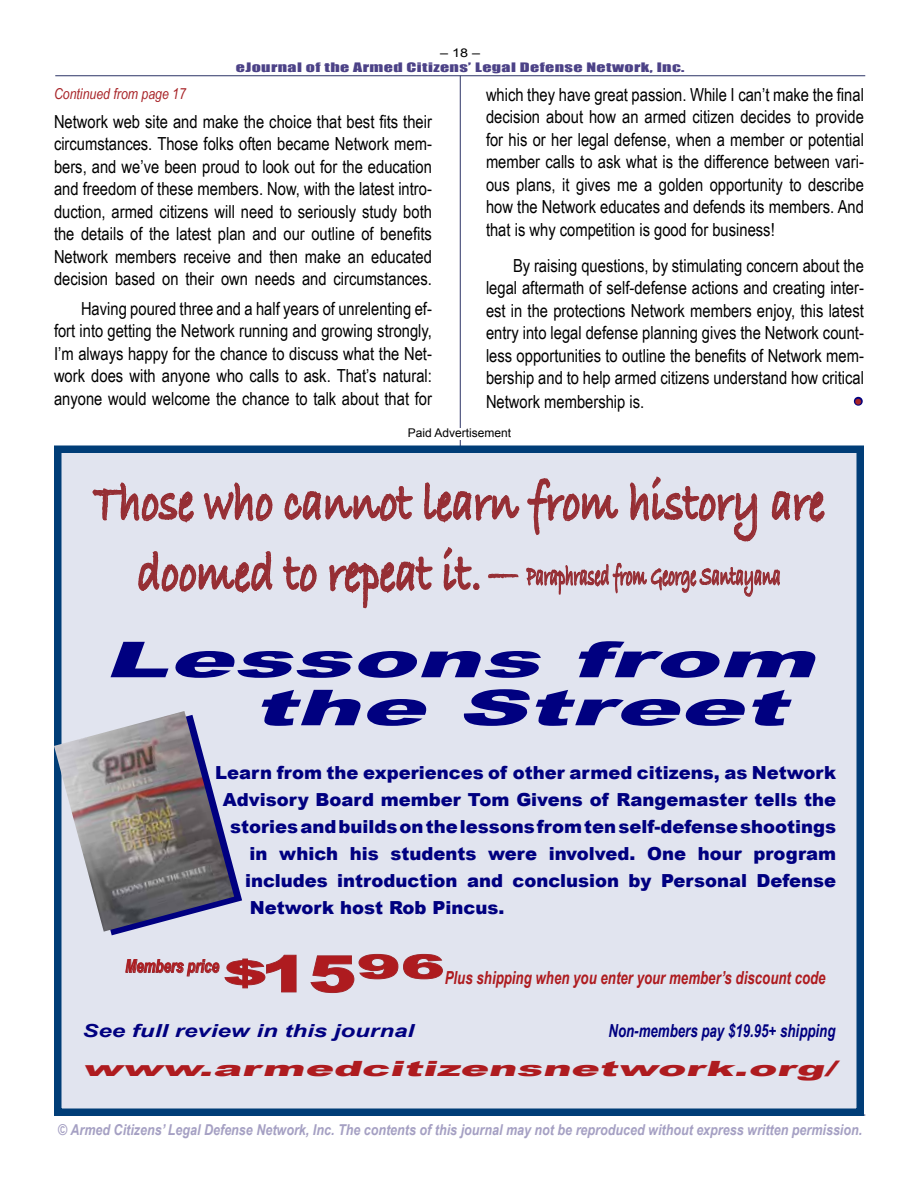
<style>
.page{position:relative;width:918px;height:1188px;background:#fff}
.page>*{position:absolute;margin:0;border:0;box-sizing:border-box;transform-origin:0 0}
.t1{font:56.25px "Bradley Hand ITCTT Bold";color:#962e34;scale:.74 1}
.t2{font:italic 900 49.5px/48px "Arial";color:#000080;scale:1.95 1}
.t3{font:30px "Bradley Hand ITCTT Bold";color:#962e34;scale:.52 1}
.t4{font:italic 900 21px "Arial";color:#ae1b1f;scale:2.02 1}
.t5{font:18px/22.5px "Arial Narrow";color:#000;text-align:justify}
.t6{font:900 18px "Arial";color:#000080}
.t7{font:italic 700 18px "Arial Narrow";color:#ae1b1f;scale:.9 1}
.t8{font:italic 700 18px "Arial Narrow";color:#000080;scale:.9 1}
.t9{font:italic 700 18px "Arial Narrow";color:#000080;scale:1.63 1}
.t10{font:900 18px "Arial";color:#a82428}
.t11{font:italic 700 15px "Arial Narrow";color:#a5a0c3}
.t12{font:italic 15px "Arial Narrow";color:#a82428}
.t13{font:12px "Impact";letter-spacing:.02em;color:#4c4287;scale:1.5 1}
.t14{font:12px "Arial";color:#000}
.t15{font:12px "Arial";color:#000;scale:1.2 1}
.s1{font-size:56.25px}
.s2{font-family:"Arial";font-weight:900;font-style:normal;font-size:33px}
.s3{font-family:"Arial";font-weight:900;font-style:normal;font-size:50.4px}
</style>
<div class="page">
<hr style="left:55px;top:1115px;width:810px;height:1px;background:#2c3466">
<hr style="left:460px;top:76px;width:1px;height:1039px;background:#2c3466">
<hr style="left:55px;top:75px;width:810px;height:1px;background:#2c3466">
<svg style="left:853px;top:396px;width:10px;height:10px"></svg>
<div style="left:58px;top:449px;width:802px;height:663px;background:#e1e4ef"></div>
<svg style="left:92px;top:482px;width:102px;height:41px"></svg>
<svg style="left:203px;top:482px;width:70px;height:40px"></svg>
<svg style="left:138px;top:551px;width:135px;height:42px"></svg>
<svg style="left:282px;top:414px;width:543px;height:195px"></svg>
<svg style="left:125px;top:955px;width:172px;height:38px"></svg>
<svg style="left:310px;top:954px;width:133px;height:39px"></svg>
<div style="left:54px;top:446px;width:810px;height:670px;border:8px solid #003d77"></div>
<svg style="left:62px;top:870px;width:180px;height:65px"></svg>
<img style="left:54px;top:711px;width:180px;height:221px">
<div style="left:402px;top:429px;width:116px;height:11px;background:#fff"></div>
<p class="t15" style="left:440px;top:47px;width:35px">– 18 –</p>
<p class="t13" style="left:236px;top:57px;width:301px">eJournal of the Armed Citizens’ Legal Defense Network, Inc.</p>
<p class="t12" style="left:54px;top:83px;width:133px">Continued from page 17</p>
<p class="t5" style="left:54px;top:110px;width:380px">Network web site and make the choice that best fits their circumstances. Those folks often became Network mem&shy;bers, and we’ve been proud to look out for the education and freedom of these members. Now, with the latest intro&shy;duction, armed citizens will need to seriously study both the details of the latest plan and our outline of benefits Network members receive and then make an educated decision based on their own needs and circumstances.</p>
<p class="t5" style="left:54px;top:296px;width:380px;text-indent:27px">Having poured three and a half years of unrelenting ef&shy;fort into getting the Network running and growing strongly, I’m always happy for the chance to discuss what the Net&shy;work does with anyone who calls to ask. That’s natural: anyone would welcome the chance to talk about that for</p>
<p class="t5" style="left:486px;top:83px;width:379px">which they have great passion. While I can’t make the final decision about how an armed citizen decides to provide for his or her legal defense, when a member or potential member calls to ask what is the difference between vari&shy;ous plans, it gives me a golden opportunity to describe how the Network educates and defends its members. And that is why competition is good for business!</p>
<p class="t5" style="left:486px;top:254px;width:380px;text-indent:27px">By raising questions, by stimulating concern about the legal aftermath of self-defense actions and creating inter&shy;est in the protections Network members enjoy, this latest entry into legal defense planning gives the Network count&shy;less opportunities to outline the benefits of Network mem&shy;bership and to help armed citizens understand how critical Network membership is.</p>
<p class="t10" style="left:854px;top:388px;width:10px">•</p>
<p class="t14" style="left:408px;top:426px;width:105px">Paid Advertisement</p>
<h1 class="t1" style="left:93px;top:460px;width:990px">Those who cannot learn from history are</h1>
<h3 class="t3" style="left:137px;top:553px;width:1239px"><span class="s1">doomed to repeat it.—</span> Paraphrased from George Santayana</h3>
<h2 class="t2" style="left:252px;top:634px;width:303px;text-indent:-149px">Lessons from the Street</h2>
<p class="t6" style="left:215px;top:760px;width:622px">Learn from the experiences of other armed citizens, as Network</p>
<p class="t6" style="left:223px;top:787px;width:615px">Advisory Board member Tom Givens of Rangemaster tells the</p>
<p class="t6" style="left:230px;top:814px;width:608px">stories and builds on the lessons from ten self-defense shootings</p>
<p class="t6" style="left:249px;top:841px;width:588px">in which his students were involved. One hour program</p>
<p class="t6" style="left:245px;top:868px;width:593px">includes introduction and conclusion by Personal Defense</p>
<p class="t6" style="left:250px;top:895px;width:256px">Network host Rob Pincus.</p>
<p class="t7" style="left:125px;top:965px;width:780px">Members price <span class="s2">$</span><span class="s3">15</span><sup>96</sup>Plus shipping when you enter your member’s discount code</p>
<p class="t9" style="left:82px;top:1017px;width:205px">See full review in this journal</p>
<p class="t8" style="left:608px;top:1017px;width:254px">Non-members pay $19.95+ shipping</p>
<p class="t4" style="left:82px;top:1053px;width:379px">www.armedcitizensnetwork.org/</p>
<p class="t11" style="left:58px;top:1119px;width:806px">© Armed Citizens’ Legal Defense Network, Inc. The contents of this journal may not be reproduced without express written permission.</p>
</div>
